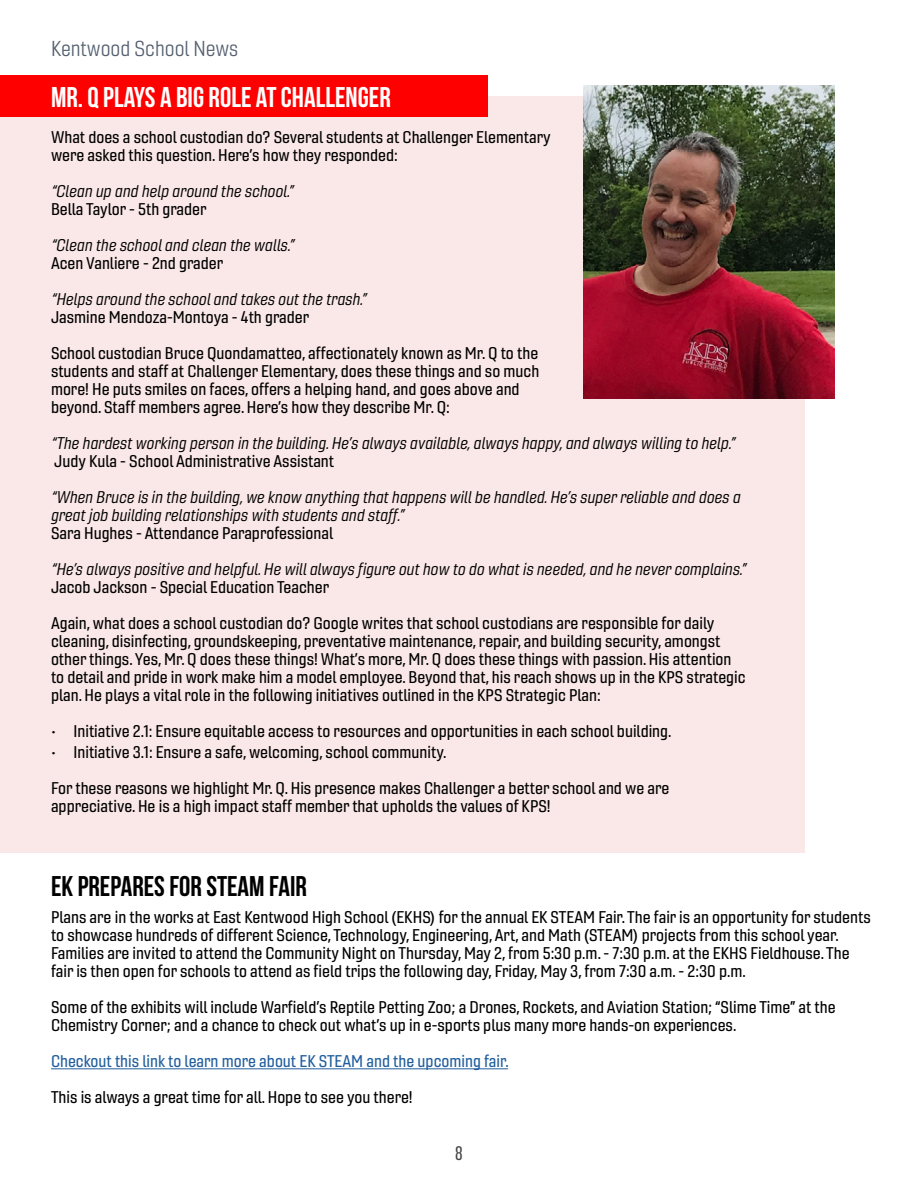
<style>
.page{position:relative;width:918px;height:1188px;background:#fff}
.page>*{position:absolute;margin:0;border:0;box-sizing:border-box;transform-origin:0 0}
.t1{font:28.5px "Bebas Neue";color:#fff}
.t2{font:28.5px "Bebas Neue";color:#000}
.t3{font:21px "Gineso Nor Boo";color:#546070}
.t4{font:200 18px "Balboa";color:#414042}
.t5{font:16.5px/18px "Gineso Nor Med";color:#000}
.t6{font:16.5px/18px "Gineso Nor Reg It";color:#000}
.t7{font:16.5px "Gineso Nor Med";color:#215e9e}
</style>
<div class="page">
<div style="left:0;top:96px;width:805px;height:756px;background:#fae7e7"></div>
<div style="left:0;top:75px;width:488px;height:41px;background:#f00"></div>
<img style="left:584px;top:85px;width:250px;height:313px">
<hr style="left:51px;top:1068px;width:457px;height:1px;background:#215e9e">
<p class="t3" style="left:51px;top:36px;width:189px">Kentwood School News</p>
<h1 class="t1" style="left:51px;top:81px;width:341px">MR. Q PLAYS A BIG ROLE AT CHALLENGER</h1>
<p class="t5" style="left:51px;top:128px;width:501px">What does a school custodian do? Several students at Challenger Elementary were asked this question. Here’s how they responded:</p>
<p class="t6" style="left:51px;top:182px;width:245px">“Clean up and help around the school.”</p>
<p class="t5" style="left:51px;top:200px;width:157px">Bella Taylor - 5th grader</p>
<p class="t6" style="left:51px;top:236px;width:245px">“Clean the school and clean the walls.”</p>
<p class="t5" style="left:51px;top:254px;width:174px">Acen Vanliere - 2nd grader</p>
<p class="t6" style="left:51px;top:290px;width:318px">“Helps around the school and takes out the trash.”</p>
<p class="t5" style="left:51px;top:299px;width:489px;line-height:36px">Jasmine Mendoza-Montoya - 4th grader<br>School custodian Bruce Quondamatteo, affectionately known as Mr. Q to the</p>
<p class="t5" style="left:51px;top:362px;width:490px">students and staff at Challenger Elementary, does these things and so much more! He puts smiles on faces, offers a helping hand, and goes above and beyond. Staff members agree. Here’s how they describe Mr. Q:</p>
<p class="t6" style="left:51px;top:434px;width:686px">“The hardest working person in the building. He’s always available, always happy, and always willing to help.”</p>
<p class="t5" style="left:54px;top:452px;width:281px">Judy Kula - School Administrative Assistant</p>
<p class="t6" style="left:51px;top:488px;width:691px">“When Bruce is in the building, we know anything that happens will be handled. He’s super reliable and does a great job building relationships with students and staff.”</p>
<p class="t5" style="left:51px;top:524px;width:284px">Sara Hughes - Attendance Paraprofessional</p>
<p class="t6" style="left:51px;top:560px;width:697px">“He’s always positive and helpful. He will always figure out how to do what is needed, and he never complains.”</p>
<p class="t5" style="left:51px;top:569px;width:665px;line-height:36px">Jacob Jackson - Special Education Teacher<br>Again, what does a school custodian do? Google writes that school custodians are responsible for daily</p>
<p class="t5" style="left:51px;top:632px;width:696px">cleaning, disinfecting, groundskeeping, preventative maintenance, repair, and building security, amongst other things. Yes, Mr. Q does these things! What’s more, Mr. Q does these things with passion. His attention to detail and pride in work make him a model employee. Beyond that, his reach shows up in the KPS strategic plan. He plays a vital role in the following initiatives outlined in the KPS Strategic Plan:</p>
<p class="t5" style="left:51px;top:722px;width:622px">• Initiative 2.1: Ensure equitable access to resources and opportunities in each school building.</p>
<p class="t5" style="left:51px;top:734px;width:620px;line-height:36px">• Initiative 3.1: Ensure a safe, welcoming, school community.<br>For these reasons we highlight Mr. Q. His presence makes Challenger a better school and we are</p>
<p class="t5" style="left:51px;top:797px;width:501px">appreciative. He is a high impact staff member that upholds the values of KPS!</p>
<h1 class="t2" style="left:51px;top:871px;width:257px">EK PREPARES FOR STEAM FAIR</h1>
<p class="t5" style="left:51px;top:908px;width:821px">Plans are in the works at East Kentwood High School (EKHS) for the annual EK STEAM Fair. The fair is an opportunity for students to showcase hundreds of different Science, Technology, Engineering, Art, and Math (STEAM) projects from this school year.<br>Families are invited to attend the Community Night on Thursday, May 2, from 5:30 p.m. - 7:30 p.m. at the EKHS Fieldhouse. The fair is then open for schools to attend as field trips the following day, Friday, May 3, from 7:30 a.m. - 2:30 p.m.</p>
<p class="t5" style="left:51px;top:998px;width:786px">Some of the exhibits will include Warfield’s Reptile Petting Zoo; a Drones, Rockets, and Aviation Station; “Slime Time” at the<br>Chemistry Corner; and a chance to check out what’s up in e-sports plus many more hands-on experiences.</p>
<p class="t7" style="left:51px;top:1051px;width:459px">Checkout this link to learn more about EK STEAM and the upcoming fair.</p>
<p class="t5" style="left:51px;top:1088px;width:363px">This is always a great time for all. Hope to see you there!</p>
<p class="t4" style="left:455px;top:1144px;width:9px">8</p>
</div>
